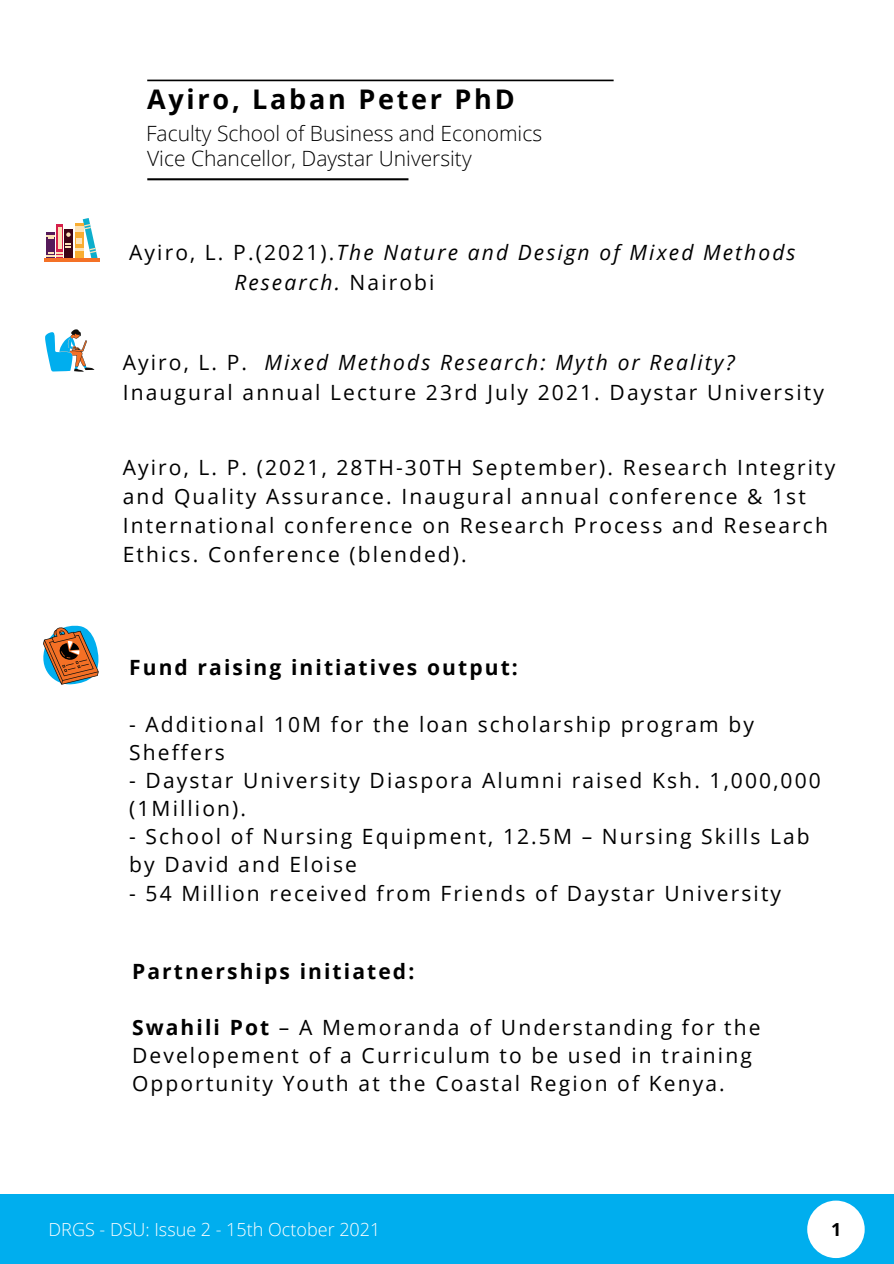
<style>
.page{position:relative;width:894px;height:1264px;background:#fff}
.page>*{position:absolute;margin:0;border:0;box-sizing:border-box;transform-origin:0 0}
.t1{font:700 27px "Open Sans";letter-spacing:.1em;color:#000}
.t2{font:21px/28.2px "Open Sans";letter-spacing:.1em;color:#000}
.t3{font:300 21px "Open Sans";color:#000}
.t4{font:italic 21px "Open Sans";letter-spacing:.1em;color:#000}
.t5{font:700 21px "Open Sans";letter-spacing:.1em;color:#000}
.t6{font:300 18px "Open Sans";color:#fff}
.t7{font:700 18px "Open Sans";color:#000}
.s1{font-style:normal}
.s2{font-style:italic}
.s3{font-weight:700}
</style>
<div class="page">
<div style="left:0;top:1194px;width:893px;height:69px;background:#00aeee"></div>
<div style="left:807px;top:1200px;width:57px;height:57px;background:#fff;border-radius:50%"></div>
<svg style="left:147px;top:80px;width:466px;height:1px"></svg>
<svg style="left:147px;top:178px;width:261px;height:2px"></svg>
<svg style="left:43px;top:625px;width:56px;height:60px"></svg>
<svg style="left:46px;top:218px;width:51px;height:41px"></svg>
<hr style="left:45px;top:259px;width:55px;height:3px;background:#f47126">
<svg style="left:45px;top:329px;width:49px;height:43px"></svg>
<p class="t1" style="left:147px;top:80px;width:369px">Ayiro, Laban Peter PhD</p>
<p class="t3" style="left:146px;top:118px;width:397px">Faculty School of Business and Economics</p>
<p class="t3" style="left:147px;top:144px;width:326px">Vice Chancellor, Daystar University</p>
<p class="t4" style="left:129px;top:238px;width:667px"><span class="s1">Ayiro, L. P.(2021).</span>The Nature and Design of Mixed Methods</p>
<p class="t4" style="left:234px;top:267px;width:202px">Research. <span class="s1">Nairobi</span></p>
<p class="t2" style="left:123px;top:347px;width:702px;line-height:29.2px">Ayiro, L. P. <span class="s2">Mixed Methods Research: Myth or Reality?<br></span>Inaugural annual Lecture 23rd July 2021. Daystar University</p>
<p class="t2" style="left:123px;top:452px;width:713px;line-height:29.2px">Ayiro, L. P. (2021, 28TH-30TH September). Research Integrity and Quality Assurance. Inaugural annual conference &amp; 1st International conference on Research Process and Research Ethics. Conference (blended).</p>
<p class="t5" style="left:129px;top:653px;width:390px">Fund raising initiatives output:</p>
<p class="t2" style="left:129px;top:709px;width:626px">- Additional 10M for the loan scholarship program by<br>Sheffers</p>
<p class="t2" style="left:129px;top:765px;width:693px">- Daystar University Diaspora Alumni raised Ksh. 1,000,000 (1Million).</p>
<p class="t2" style="left:129px;top:822px;width:682px">- School of Nursing Equipment, 12.5M – Nursing Skills Lab by David and Eloise</p>
<p class="t2" style="left:129px;top:878px;width:653px">- 54 Million received from Friends of Daystar University</p>
<p class="t5" style="left:132px;top:956px;width:284px">Partnerships initiated:</p>
<p class="t2" style="left:132px;top:1012px;width:629px"><span class="s3">Swahili Pot</span> – A Memoranda of Understanding for the<br>Developement of a Curriculum to be used in training<br>Opportunity Youth at the Coastal Region of Kenya.</p>
<p class="t6" style="left:49px;top:1216px;width:333px">DRGS - DSU: Issue 2 - 15th October 2021</p>
<p class="t7" style="left:830px;top:1216px;width:12px">1</p>
</div>
